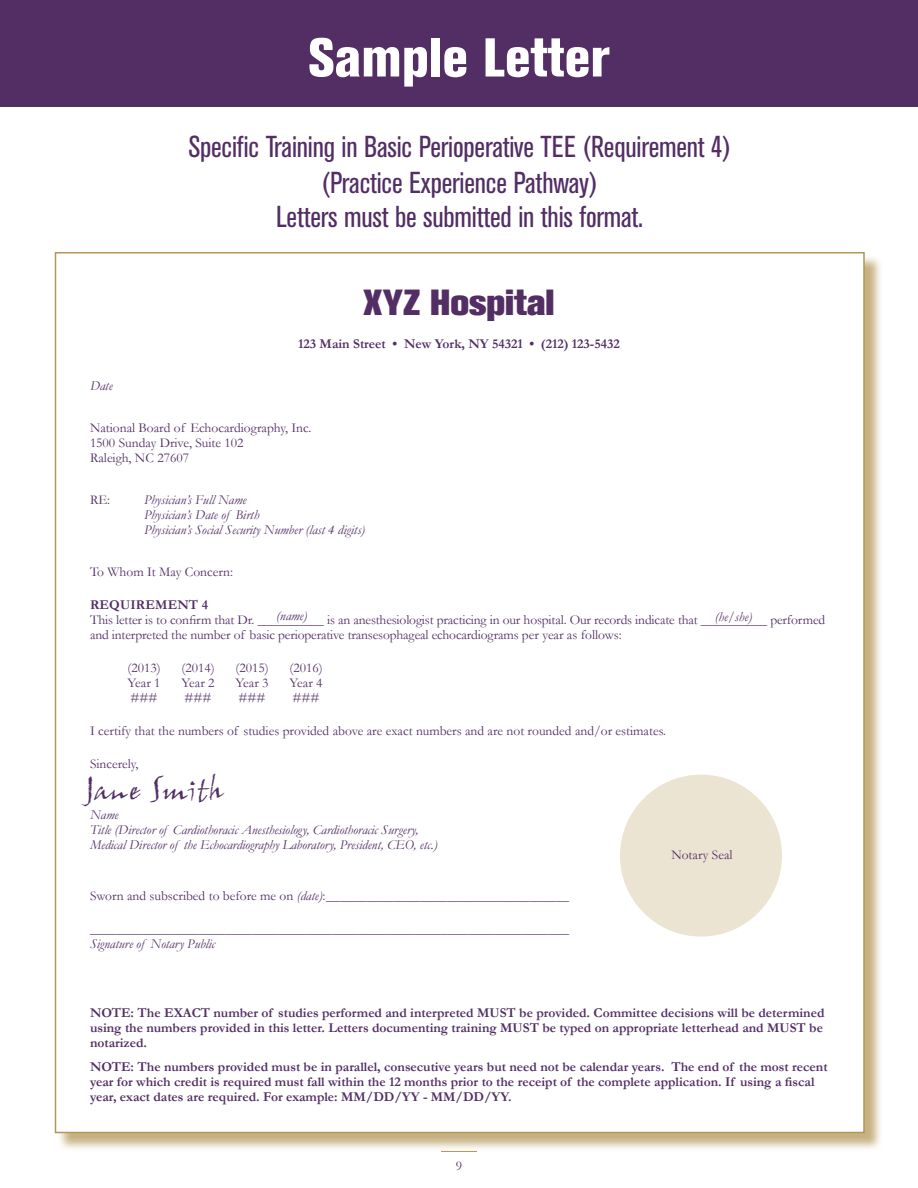
<style>
.page{position:relative;width:918px;height:1188px;background:#fff}
.page>*{position:absolute;margin:0;border:0;box-sizing:border-box;transform-origin:0 0}
.Section_Head{font:800 condensed 54px "Akzidenz Grotesk BE";color:#fff}
.Head{font:800 36px "Akzidenz Grotesk BE";color:#522e64}
.Sub_1{font:condensed 30px/35.2px "Akzidenz Grotesk BE";letter-spacing:-.005em;color:#522e64;text-align:center}
.Sub_1-2{font:30px "John Handy Plain";color:#522e64}
.Body_text{font:13.5px/15px "Garamond";color:#522e64}
.Body_text_Bold{font:700 13.5px/15px "Garamond";color:#522e64;text-align:justify}
.Body_text-2{font:italic 13.5px/15px "Garamond";color:#522e64}
.s1{font-weight:700}
.s2{font-style:italic}
</style>
<div class="page">
<div style="left:0;top:0;width:918px;height:107px;background:#522e64"></div>
<div style="left:57px;top:254px;width:826px;height:898px;background:#b39758;opacity:.75"></div>
<div style="left:55px;top:252px;width:810px;height:881px;background:#fff;border:2px solid #b39758"></div>
<div style="left:620px;top:775px;width:162px;height:162px;background:#ece4d2;border-radius:50%"></div>
<p class="Section_Head" style="left:308px;top:26px;width:303px">Sample Letter</p>
<p class="Sub_1" style="left:188px;top:129px;width:544px">Specific Training in Basic Perioperative TEE (Requirement 4) (Practice Experience Pathway)<br>Letters must be submitted in this format.</p>
<p class="Head" style="left:363px;top:282px;width:193px">XYZ Hospital</p>
<p class="Body_text_Bold" style="left:298px;top:336px;width:323px">123 Main Street • New York, NY 54321 • (212) 123-5432</p>
<p class="Body_text-2" style="left:90px;top:378px;width:24px">Date</p>
<p class="Body_text" style="left:90px;top:420px;width:223px">National Board of Echocardiography, Inc.<br>1500 Sunday Drive, Suite 102<br>Raleigh, NC 27607</p>
<p class="Body_text" style="left:90px;top:492px;width:22px">RE:</p>
<p class="Body_text-2" style="left:144px;top:492px;width:222px">Physician’s Full Name<br>Physician’s Date of Birth<br>Physician’s Social Security Number (last 4 digits)</p>
<p class="Body_text" style="left:90px;top:564px;width:145px">To Whom It May Concern:</p>
<p class="Body_text" style="left:90px;top:597px;width:737px"><span class="s1">REQUIREMENT 4<br></span>This letter is to confirm that Dr. __________ is an anesthesiologist practicing in our hospital. Our records indicate that __________ performed and interpreted the number of basic perioperative transesophageal echocardiograms per year as follows:</p>
<p class="Body_text" style="left:127px;top:660px;width:35px">(2013)</p>
<p class="Body_text" style="left:181px;top:660px;width:35px">(2014)</p>
<p class="Body_text" style="left:235px;top:660px;width:35px">(2015)</p>
<p class="Body_text" style="left:289px;top:660px;width:35px">(2016)</p>
<p class="Body_text" style="left:127px;top:675px;width:35px">Year 1</p>
<p class="Body_text" style="left:181px;top:675px;width:35px">Year 2</p>
<p class="Body_text" style="left:235px;top:675px;width:35px">Year 3</p>
<p class="Body_text" style="left:289px;top:675px;width:35px">Year 4</p>
<p class="Body_text" style="left:130px;top:690px;width:29px">###</p>
<p class="Body_text" style="left:184px;top:690px;width:29px">###</p>
<p class="Body_text" style="left:238px;top:690px;width:29px">###</p>
<p class="Body_text" style="left:292px;top:690px;width:29px">###</p>
<p class="Body_text" style="left:90px;top:723px;width:578px">I certify that the numbers of studies provided above are exact numbers and are not rounded and/or estimates.</p>
<p class="Body_text" style="left:90px;top:756px;width:50px">Sincerely,</p>
<p class="Body_text-2" style="left:90px;top:807px;width:349px">Name<br>Title (Director of Cardiothoracic Anesthesiology, Cardiothoracic Surgery,<br>Medical Director of the Echocardiography Laboratory, President, CEO, etc.)</p>
<p class="Body_text" style="left:90px;top:888px;width:481px">Sworn and subscribed to before me on <span class="s2">(date)</span>:____________________________________</p>
<p class="Body_text" style="left:90px;top:921px;width:481px">_______________________________________________________________________<br><span class="s2">Signature of Notary Public</span></p>
<p class="Body_text-2" style="left:715px;top:609px;width:39px">(he/she)</p>
<p class="Body_text-2" style="left:276px;top:608px;width:32px">(name)</p>
<p class="Sub_1-2" style="left:85px;top:771px;width:139px">Jane Smith</p>
<p class="Body_text" style="left:671px;top:847px;width:63px">Notary Seal</p>
<p class="Body_text_Bold" style="left:90px;top:1005px;width:736px">NOTE: The EXACT number of studies performed and interpreted MUST be provided. Committee decisions will be determined using the numbers provided in this letter. Letters documenting training MUST be typed on appropriate letterhead and MUST be notarized.</p>
<p class="Body_text_Bold" style="left:90px;top:1059px;width:739px;text-align:left">NOTE: The numbers provided must be in parallel, consecutive years but need not be calendar years. The end of the most recent year for which credit is required must fall within the 12 months prior to the receipt of the complete application. If using a fiscal year, exact dates are required. For example: MM/DD/YY - MM/DD/YY.</p>
<p class="Body_text" style="left:456px;top:1158px;width:8px">9</p>
</div>
